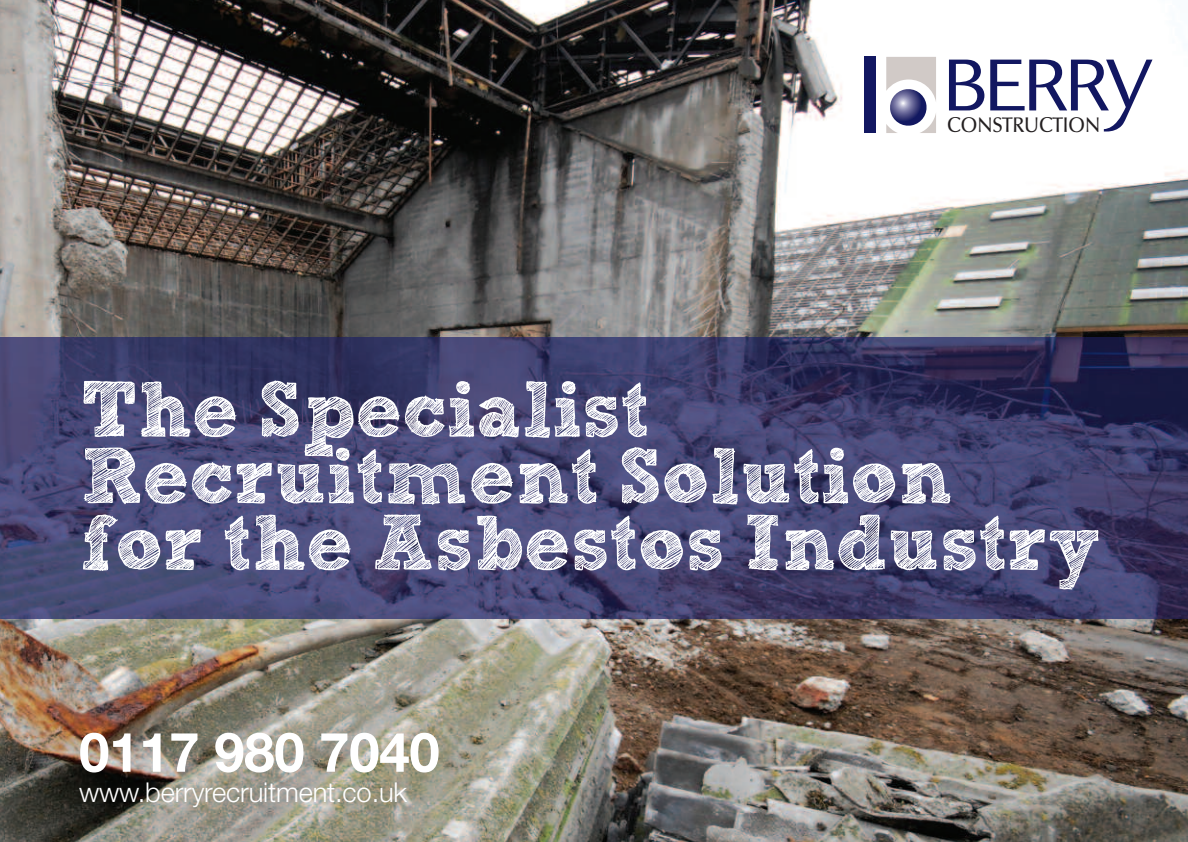
<style>
.page{position:relative;width:1188px;height:842px;background:#fff}
.page>*{position:absolute;margin:0;border:0;box-sizing:border-box;transform-origin:0 0}
.t1{font:700 78.4px/66.6px "freeversion Sketch Block";color:#fff}
.t2{font:700 54.6px "Helvetica Neue";letter-spacing:-.005em;color:#fff}
.t3{font:300 27.4px "Helvetica Neue";letter-spacing:-.005em;color:#fff}
.t4{font:500 20.6px "Optima BQ";letter-spacing:.02em;color:#231f20;scale:.91 1}
</style>
<div class="page">
<img style="left:0;top:0;width:1188px;height:841px">
<img style="left:0;top:337px;width:1188px;height:281px">
<svg style="left:886px;top:57px;width:50px;height:76px"></svg>
<svg style="left:949px;top:60px;width:35px;height:50px"></svg>
<svg style="left:990px;top:60px;width:162px;height:71px"></svg>
<div style="left:864px;top:57px;width:12px;height:76px;background:#121761"></div>
<p class="t4" style="left:947px;top:113px;width:170px">CONSTRUCTION</p>
<p class="t1" style="left:81px;top:383px;width:1020px">The Specialist<br>Recruitment Solution<br>for the Asbestos Industry</p>
<p class="t2" style="left:79px;top:732px;width:362px">0117 980 7040</p>
<p class="t3" style="left:79px;top:782px;width:330px">www.berryrecruitment.co.uk</p>
</div>
